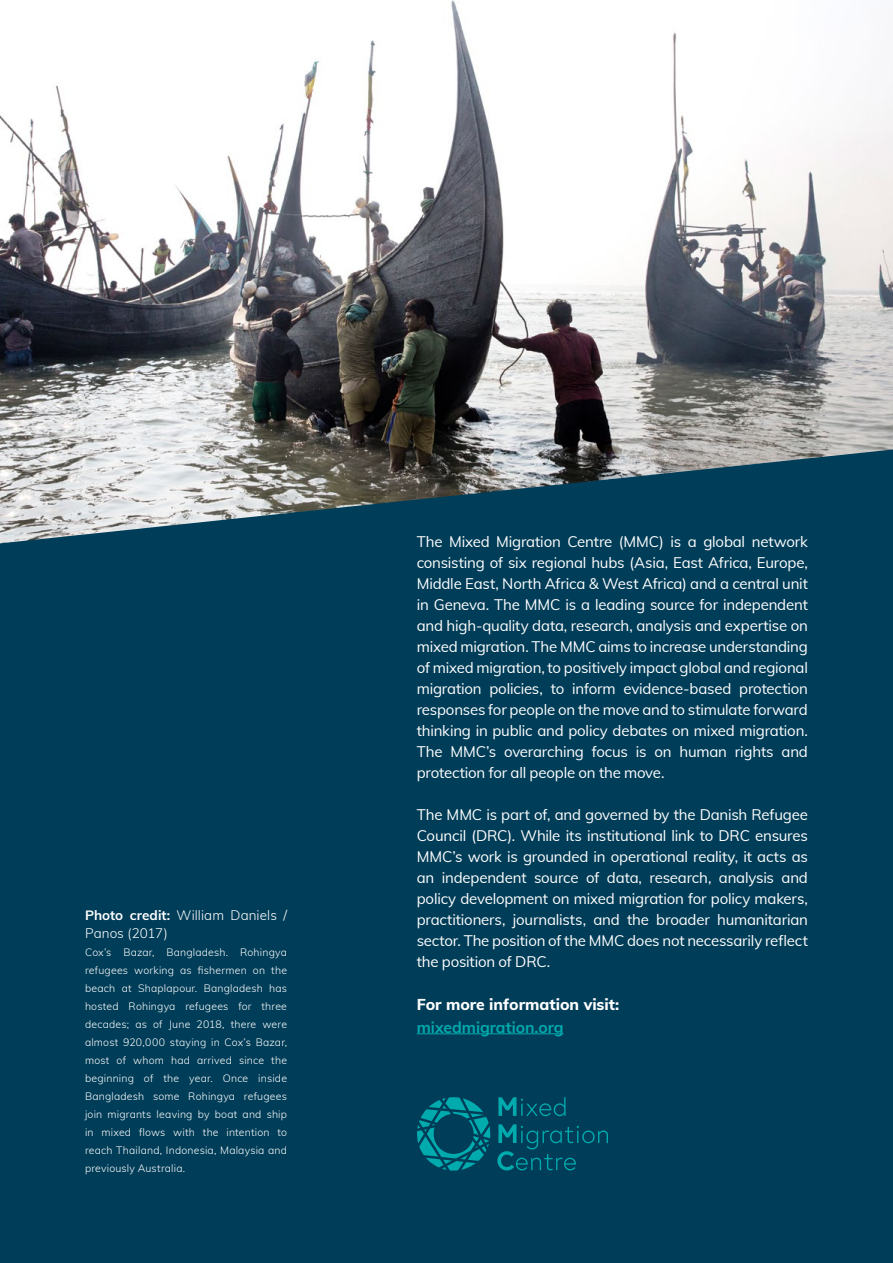
<style>
.page{position:relative;width:893px;height:1263px;background:#fff}
.page>*{position:absolute;margin:0;border:0;box-sizing:border-box;transform-origin:0 0}
.t1{font:800 15.75px "Muli";color:#fff}
.t2{font:700 15.75px "Muli";color:#00aaad}
.t3{font:15px/21px "Muli";letter-spacing:-.015em;color:#fff;text-align:justify}
.t4{font:300 13.5px/18px "Muli";letter-spacing:.005em;color:#fff}
.t5{font:300 10.5px/18px "Muli";letter-spacing:.015em;color:#fff;text-align:justify}
.s1{font-weight:700}
</style>
<div class="page">
<div style="left:0;top:543px;width:893px;height:720px;background:#003d58"></div>
<svg style="left:417px;top:1097px;width:73px;height:73px;background:#006375"></svg>
<svg style="left:498px;top:1097px;width:67px;height:19px"></svg>
<svg style="left:497px;top:1124px;width:111px;height:46px;background:#004f66"></svg>
<hr style="left:417px;top:1033px;width:146px;height:1px;background:#00aaad">
<img style="left:0;top:0;width:893px;height:543px">
<p class="t4" style="left:85px;top:905px;width:203px"><span class="s1">Photo credit:</span> William Daniels /<br>Panos (2017)</p>
<p class="t5" style="left:85px;top:942px;width:203px">Cox’s Bazar, Bangladesh. Rohingya refugees working as fishermen on the beach at Shaplapour. Bangladesh has hosted Rohingya refugees for three decades; as of June 2018, there were almost 920,000 staying in Cox’s Bazar, most of whom had arrived since the beginning of the year. Once inside Bangladesh some Rohingya refugees join migrants leaving by boat and ship in mixed flows with the intention to reach Thailand, Indonesia, Malaysia and previously Australia.</p>
<p class="t3" style="left:417px;top:530px;width:393px">The Mixed Migration Centre (MMC) is a global network consisting of six regional hubs (Asia, East Africa, Europe, Middle East, North Africa &amp; West Africa) and a central unit in Geneva. The MMC is a leading source for independent and high-quality data, research, analysis and expertise on mixed migration. The MMC aims to increase understanding of mixed migration, to positively impact global and regional migration policies, to inform evidence-based protection responses for people on the move and to stimulate forward thinking in public and policy debates on mixed migration.<br>The MMC’s overarching focus is on human rights and protection for all people on the move.</p>
<p class="t3" style="left:417px;top:803px;width:393px">The MMC is part of, and governed by the Danish Refugee Council (DRC). While its institutional link to DRC ensures MMC’s work is grounded in operational reality, it acts as an independent source of data, research, analysis and policy development on mixed migration for policy makers, practitioners, journalists, and the broader humanitarian sector. The position of the MMC does not necessarily reflect the position of DRC.</p>
<p class="t1" style="left:417px;top:993px;width:204px">For more information visit:</p>
<p class="t2" style="left:417px;top:1015px;width:148px">mixedmigration.org</p>
</div>
